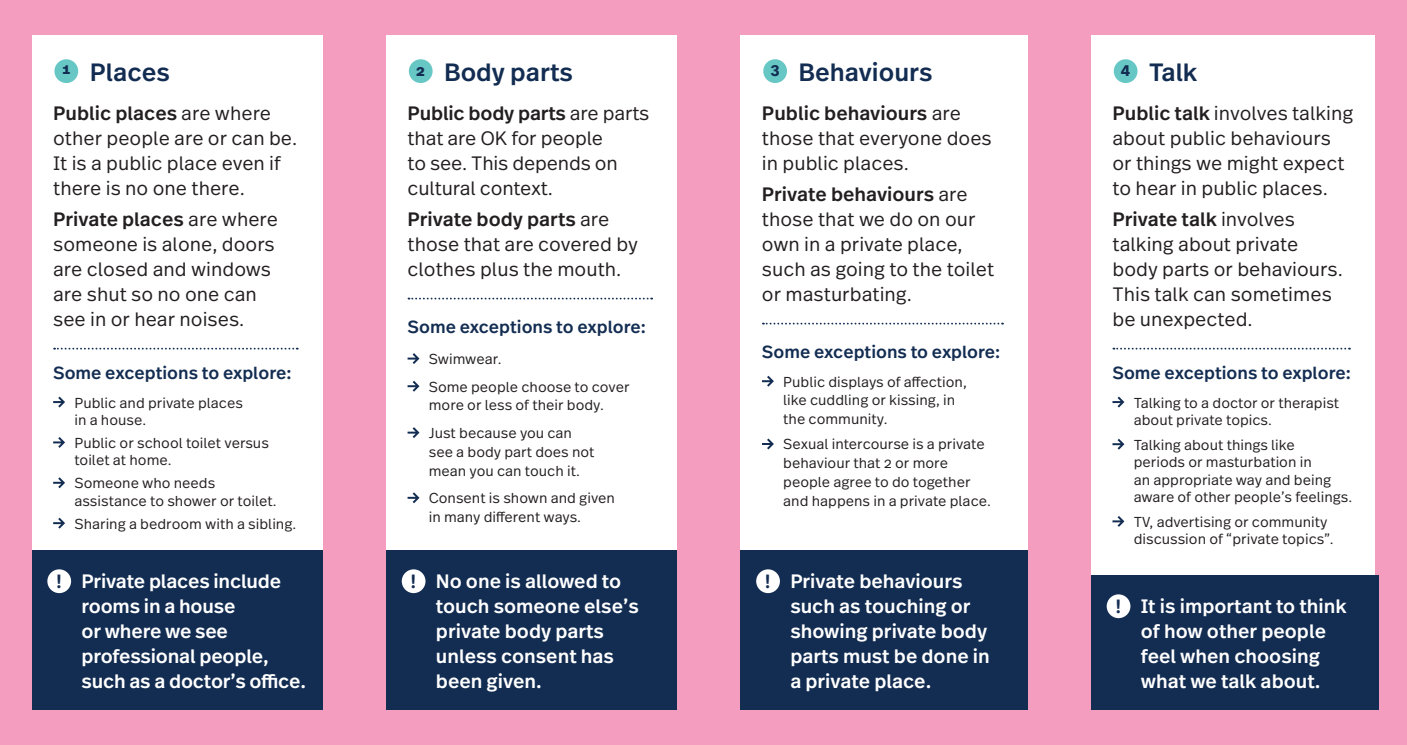
<style>
.page{position:relative;width:1407px;height:745px;background:#fff}
.page>*{position:absolute;margin:0;border:0;box-sizing:border-box;transform-origin:0 0}
.SECCA_H2{font:500 25px "Real Text Pro";color:#132d52}
.SECCA_Body1_Text__Li{font:300 19.38px/25px "Real Text Pro";color:#231f20}
.SECCA_Breakout_Text{font:500 19.38px/25px "Real Text Pro";color:#fff}
.SECCA_Body1_Text{font:300 19.38px/25px "Real Text Pro";color:#231f20}
.Body_Text{font:500 19.12px "Real Text Pro";color:#132d52}
.SECCA_H3{font:500 17.5px "Real Text Pro";color:#132d52}
.Body_Text-2{font:700 15px "Real Text Pro";color:#132d52}
.SECCA_Body2_Bullet{font:300 14.38px/17.5px "Real Text Pro";color:#231f20}
.s1{font-weight:500}
</style>
<div class="page">
<div style="left:0;top:0;width:1407px;height:744px;background:#f49dbf"></div>
<div style="left:32px;top:35px;width:290px;height:518px;background:#fff"></div>
<div style="left:54px;top:59px;width:24px;height:24px;background:#66c7c5;border-radius:50%"></div>
<svg style="left:54px;top:347px;width:244px;height:2px"></svg>
<svg style="left:53px;top:396px;width:12px;height:11px"></svg>
<svg style="left:53px;top:437px;width:12px;height:10px"></svg>
<svg style="left:53px;top:477px;width:12px;height:11px"></svg>
<svg style="left:53px;top:517px;width:12px;height:11px"></svg>
<div style="left:386px;top:35px;width:291px;height:518px;background:#fff"></div>
<div style="left:409px;top:59px;width:24px;height:24px;background:#66c7c5;border-radius:50%"></div>
<svg style="left:408px;top:297px;width:244px;height:2px"></svg>
<svg style="left:407px;top:353px;width:12px;height:11px"></svg>
<svg style="left:407px;top:381px;width:12px;height:10px"></svg>
<svg style="left:407px;top:427px;width:12px;height:11px"></svg>
<svg style="left:407px;top:492px;width:12px;height:11px"></svg>
<div style="left:741px;top:35px;width:287px;height:518px;background:#fff"></div>
<div style="left:763px;top:59px;width:24px;height:24px;background:#66c7c5;border-radius:50%"></div>
<svg style="left:763px;top:322px;width:240px;height:2px"></svg>
<svg style="left:762px;top:375px;width:12px;height:11px"></svg>
<svg style="left:762px;top:438px;width:12px;height:11px"></svg>
<div style="left:1091px;top:35px;width:283px;height:543px;background:#fff"></div>
<div style="left:1114px;top:59px;width:23px;height:24px;background:#66c7c5;border-radius:50%"></div>
<svg style="left:1113px;top:347px;width:237px;height:2px"></svg>
<svg style="left:1112px;top:396px;width:12px;height:11px"></svg>
<svg style="left:1112px;top:438px;width:12px;height:11px"></svg>
<svg style="left:1112px;top:516px;width:12px;height:10px"></svg>
<div style="left:741px;top:549px;width:287px;height:160px;background:#132d52"></div>
<div style="left:756px;top:569px;width:24px;height:23px;background:#fff;border-radius:50%"></div>
<div style="left:1091px;top:574px;width:287px;height:135px;background:#132d52"></div>
<div style="left:1106px;top:594px;width:24px;height:23px;background:#fff;border-radius:50%"></div>
<div style="left:386px;top:549px;width:291px;height:160px;background:#132d52"></div>
<div style="left:402px;top:569px;width:23px;height:23px;background:#fff;border-radius:50%"></div>
<div style="left:32px;top:549px;width:290px;height:160px;background:#132d52"></div>
<div style="left:47px;top:569px;width:24px;height:23px;background:#fff;border-radius:50%"></div>
<p class="Body_Text-2" style="left:62px;top:58px;width:9px">1</p>
<p class="SECCA_H2" style="left:90px;top:54px;width:82px">Places</p>
<p class="SECCA_Body1_Text" style="left:53px;top:100px;width:246px"><span class="s1">Public places</span> are where other people are or can be.<br>It is a public place even if there is no one there.</p>
<p class="SECCA_Body1_Text__Li" style="left:53px;top:206px;width:226px"><span class="s1">Private places</span> are where someone is alone, doors are closed and windows are shut so no one can see in or hear noises.</p>
<p class="SECCA_H3" style="left:53px;top:360px;width:240px">Some exceptions to explore:</p>
<p class="SECCA_Body2_Bullet" style="left:74px;top:393px;width:170px">Public and private places in a house.</p>
<p class="SECCA_Body2_Bullet" style="left:74px;top:433px;width:196px">Public or school toilet versus toilet at home.</p>
<p class="SECCA_Body2_Bullet" style="left:74px;top:473px;width:204px">Someone who needs assistance to shower or toilet.</p>
<p class="SECCA_Body2_Bullet" style="left:74px;top:514px;width:223px">Sharing a bedroom with a sibling.</p>
<p class="Body_Text" style="left:56px;top:567px;width:7px">!</p>
<p class="SECCA_Breakout_Text" style="left:81px;top:568px;width:226px">Private places include rooms in a house<br>or where we see professional people, such as a doctor’s office.</p>
<p class="Body_Text-2" style="left:416px;top:59px;width:10px">2</p>
<p class="SECCA_H2" style="left:444px;top:54px;width:130px">Body parts</p>
<p class="SECCA_Body1_Text" style="left:407px;top:100px;width:243px"><span class="s1">Public body parts</span> are parts that are OK for people<br>to see. This depends on cultural context.</p>
<p class="SECCA_Body1_Text__Li" style="left:407px;top:206px;width:232px"><span class="s1">Private body parts</span> are those that are covered by clothes plus the mouth.</p>
<p class="SECCA_H3" style="left:407px;top:314px;width:240px">Some exceptions to explore:</p>
<p class="SECCA_Body2_Bullet" style="left:429px;top:349px;width:74px">Swimwear.</p>
<p class="SECCA_Body2_Bullet" style="left:429px;top:376px;width:202px;line-height:18.8px">Some people choose to cover more or less of their body.</p>
<p class="SECCA_Body2_Bullet" style="left:429px;top:423px;width:167px;line-height:18.8px">Just because you can see a body part does not mean you can touch it.</p>
<p class="SECCA_Body2_Bullet" style="left:429px;top:488px;width:188px;line-height:18.8px">Consent is shown and given in many different ways.</p>
<p class="Body_Text" style="left:411px;top:567px;width:7px">!</p>
<p class="SECCA_Breakout_Text" style="left:436px;top:568px;width:204px">No one is allowed to touch someone else’s private body parts unless consent has been given.</p>
<p class="Body_Text-2" style="left:771px;top:58px;width:10px">3</p>
<p class="SECCA_H2" style="left:798px;top:54px;width:135px">Behaviours</p>
<p class="SECCA_Body1_Text" style="left:762px;top:100px;width:231px"><span class="s1">Public behaviours</span> are those that everyone does in public places.</p>
<p class="SECCA_Body1_Text__Li" style="left:762px;top:181px;width:234px"><span class="s1">Private behaviours</span> are those that we do on our own in a private place, such as going to the toilet or masturbating.</p>
<p class="SECCA_H3" style="left:762px;top:339px;width:240px">Some exceptions to explore:</p>
<p class="SECCA_Body2_Bullet" style="left:783px;top:371px;width:185px;line-height:18.5px">Public displays of affection, like cuddling or kissing, in the community.</p>
<p class="SECCA_Body2_Bullet" style="left:783px;top:434px;width:209px;line-height:18.8px">Sexual intercourse is a private behaviour that 2 or more people agree to do together and happens in a private place.</p>
<p class="Body_Text" style="left:765px;top:567px;width:7px">!</p>
<p class="SECCA_Breakout_Text" style="left:790px;top:568px;width:201px">Private behaviours such as touching or showing private body parts must be done in a private place.</p>
<p class="Body_Text-2" style="left:1121px;top:58px;width:11px">4</p>
<p class="SECCA_H2" style="left:1149px;top:54px;width:50px">Talk</p>
<p class="SECCA_Body1_Text" style="left:1112px;top:100px;width:242px"><span class="s1">Public talk</span> involves talking about public behaviours or things we might expect to hear in public places.</p>
<p class="SECCA_Body1_Text__Li" style="left:1112px;top:206px;width:232px"><span class="s1">Private talk</span> involves talking about private body parts or behaviours.<br>This talk can sometimes be unexpected.</p>
<p class="SECCA_H3" style="left:1112px;top:360px;width:240px">Some exceptions to explore:</p>
<p class="SECCA_Body2_Bullet" style="left:1134px;top:393px;width:207px">Talking to a doctor or therapist about private topics.</p>
<p class="SECCA_Body2_Bullet" style="left:1134px;top:435px;width:220px">Talking about things like<br>periods or masturbation in<br>an appropriate way and being aware of other people’s feelings.</p>
<p class="SECCA_Body2_Bullet" style="left:1134px;top:512px;width:201px">TV, advertising or community discussion of “private topics”.</p>
<p class="Body_Text" style="left:1116px;top:592px;width:7px">!</p>
<p class="SECCA_Breakout_Text" style="left:1141px;top:593px;width:208px">It is important to think of how other people feel when choosing what we talk about.</p>
</div>
